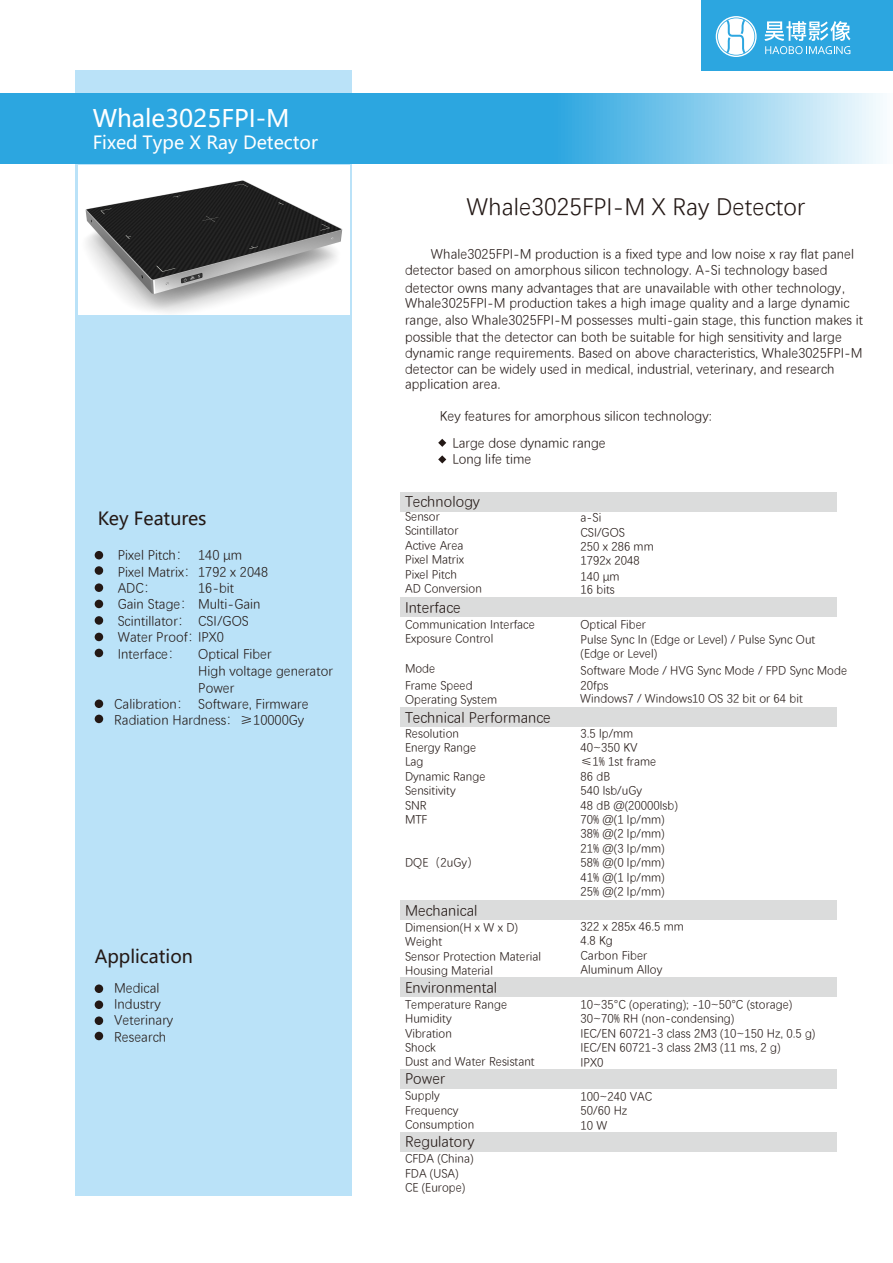
<style>
.page{position:relative;width:893px;height:1263px;background:#fff}
.page>*{position:absolute;margin:0;border:0;box-sizing:border-box;transform-origin:0 0}
.t1{font:24px "Deng Xian";color:#231815}
.t2{font:24px "Microsoft Ya Hei";color:#fff}
.t3{font:18px "Microsoft Ya Hei";color:#231815}
.t4{font:18px "Microsoft Ya Hei";color:#fff}
.t5{font:15px "Deng Xian";color:#231815}
.t6{font:13.5px/16.2px "Deng Xian";color:#231815}
.t7{font:12px/14.4px "Deng Xian";color:#231815}
</style>
<div class="page">
<div style="left:75px;top:71px;width:276px;height:1125px;background:#bae2f8"></div>
<svg style="left:0;top:93px;width:883px;height:71px;background:#51b5e5"></svg>
<div style="left:702px;top:0;width:191px;height:71px;background:#2ca6e0"></div>
<svg style="left:764px;top:21px;width:86px;height:33px"></svg>
<svg style="left:716px;top:16px;width:41px;height:41px"></svg>
<svg style="left:717px;top:18px;width:38px;height:38px"></svg>
<div style="left:400px;top:978px;width:437px;height:19px;background:#dbdcdc"></div>
<div style="left:400px;top:900px;width:437px;height:19px;background:#dbdcdc"></div>
<div style="left:400px;top:708px;width:437px;height:19px;background:#dbdcdc"></div>
<div style="left:400px;top:597px;width:437px;height:20px;background:#dbdcdc"></div>
<div style="left:400px;top:492px;width:437px;height:19px;background:#dbdcdc"></div>
<div style="left:400px;top:1069px;width:437px;height:19px;background:#dbdcdc"></div>
<div style="left:400px;top:1132px;width:437px;height:19px;background:#dbdcdc"></div>
<svg style="left:438px;top:439px;width:8px;height:8px"></svg>
<svg style="left:438px;top:455px;width:8px;height:8px"></svg>
<div style="left:95px;top:984px;width:8px;height:9px;background:#231815;border-radius:50%"></div>
<div style="left:95px;top:1000px;width:8px;height:9px;background:#231815;border-radius:50%"></div>
<div style="left:95px;top:1016px;width:8px;height:9px;background:#231815;border-radius:50%"></div>
<div style="left:95px;top:1032px;width:8px;height:8px;background:#231815;border-radius:50%"></div>
<div style="left:95px;top:551px;width:8px;height:8px;background:#231815;border-radius:50%"></div>
<div style="left:95px;top:583px;width:8px;height:9px;background:#231815;border-radius:50%"></div>
<div style="left:95px;top:600px;width:8px;height:8px;background:#231815;border-radius:50%"></div>
<div style="left:95px;top:633px;width:8px;height:8px;background:#231815;border-radius:50%"></div>
<div style="left:95px;top:649px;width:8px;height:8px;background:#231815;border-radius:50%"></div>
<div style="left:95px;top:616px;width:8px;height:9px;background:#231815;border-radius:50%"></div>
<div style="left:95px;top:566px;width:8px;height:9px;background:#231815;border-radius:50%"></div>
<img style="left:78px;top:165px;width:271px;height:150px">
<div style="left:95px;top:699px;width:8px;height:9px;background:#231815;border-radius:50%"></div>
<div style="left:95px;top:715px;width:8px;height:8px;background:#231815;border-radius:50%"></div>
<h1 class="t2" style="left:93px;top:103px;width:199px">Whale3025FPI-M</h1>
<h2 class="t4" style="left:93px;top:130px;width:227px">Fixed Type X Ray Detector</h2>
<h2 class="t3" style="left:98px;top:506px;width:110px">Key Features</h2>
<p class="t6" style="left:118px;top:546px;width:152px">Pixel Pitch： 140 μm<br>Pixel Matrix：1792 x 2048<br>ADC：</p>
<p class="t6" style="left:118px;top:579px;width:144px;text-indent:80px">16-bit<br>Gain Stage： Multi-Gain<br>Scintillator： CSI/GOS<br>Water Proof：<br>Interface：</p>
<p class="t6" style="left:198px;top:628px;width:27px">IPX0</p>
<p class="t6" style="left:198px;top:644px;width:136px;line-height:18px">Optical Fiber<br>High voltage generator</p>
<p class="t6" style="left:198px;top:679px;width:38px">Power</p>
<p class="t6" style="left:114px;top:695px;width:192px">Calibration：<br>Radiation Hardness：≥10000Gy</p>
<p class="t6" style="left:198px;top:695px;width:112px">Software, Firmware</p>
<h2 class="t3" style="left:95px;top:944px;width:100px">Application</h2>
<p class="t6" style="left:114px;top:979px;width:61px">Medical<br>Industry<br>Veterinary<br>Research</p>
<h1 class="t1" style="left:467px;top:191px;width:340px">Whale3025FPI-M X Ray Detector</h1>
<p class="t6" style="left:405px;top:245px;width:451px;line-height:16.8px;text-indent:26px">Whale3025FPI-M production is a fixed type and low noise x ray flat panel detector based on amorphous silicon technology. A-Si technology based detector owns many advantages that are unavailable with other technology，</p>
<p class="t6" style="left:405px;top:294px;width:460px">Whale3025FPI-M production takes a high image quality and a large dynamic range, also Whale3025FPI-M possesses multi-gain stage, this function makes it possible that the detector can both be suitable for high sensitivity and large dynamic range requirements. Based on above characteristics, Whale3025FPI-M detector can be widely used in medical, industrial, veterinary, and research application area.</p>
<p class="t6" style="left:452px;top:402px;width:261px;line-height:26.4px;text-indent:-12px">Key features for amorphous silicon technology:<br>Large dose dynamic range</p>
<p class="t6" style="left:452px;top:450px;width:81px">Long life time</p>
<p class="t5" style="left:405px;top:491px;width:76px">Technology</p>
<p class="t7" style="left:405px;top:508px;width:78px">Sensor<br>Scintillator<br>Active Area<br>Pixel Matrix<br>Pixel Pitch<br>AD Conversion</p>
<p class="t5" style="left:405px;top:597px;width:57px">Interface</p>
<p class="t7" style="left:405px;top:616px;width:131px">Communication Interface<br>Exposure Control</p>
<p class="t7" style="left:405px;top:660px;width:69px;line-height:16.4px">Mode<br>Frame Speed</p>
<p class="t7" style="left:405px;top:692px;width:94px">Operating System</p>
<p class="t5" style="left:405px;top:708px;width:147px">Technical Performance</p>
<p class="t7" style="left:405px;top:725px;width:82px">Resolution<br>Energy Range<br>Lag<br>Dynamic Range<br>Sensitivity<br>SNR<br>MTF</p>
<p class="t7" style="left:405px;top:855px;width:76px">DQE（2uGy）</p>
<p class="t5" style="left:405px;top:900px;width:74px">Mechanical</p>
<p class="t7" style="left:405px;top:919px;width:138px">Dimension(H x W x D)<br>Weight<br>Sensor Protection Material<br>Housing Material</p>
<p class="t5" style="left:405px;top:977px;width:94px">Environmental</p>
<p class="t7" style="left:405px;top:996px;width:131px">Temperature Range<br>Humidity<br>Vibration<br>Shock<br>Dust and Water Resistant</p>
<p class="t5" style="left:405px;top:1069px;width:42px">Power</p>
<p class="t7" style="left:405px;top:1088px;width:71px">Supply<br>Frequency<br>Consumption</p>
<p class="t7" style="left:580px;top:510px;width:75px">a-Si<br>CSI/GOS<br>250 x 286 mm<br>1792x 2048<br>140 μm</p>
<p class="t7" style="left:580px;top:582px;width:36px">16 bits</p>
<p class="t7" style="left:580px;top:616px;width:236px">Optical Fiber<br>Pulse Sync In (Edge or Level) / Pulse Sync Out (Edge or Level)</p>
<p class="t7" style="left:580px;top:662px;width:268px;line-height:15px">Software Mode / HVG Sync Mode / FPD Sync Mode<br>20fps</p>
<p class="t7" style="left:580px;top:691px;width:224px">Windows7 / Windows10 OS 32 bit or 64 bit</p>
<p class="t7" style="left:580px;top:725px;width:99px">3.5 lp/mm<br>40~350 KV<br>≤1% 1st frame<br>86 dB<br>540 lsb/uGy<br>48 dB @(20000lsb)<br>70% @(1 lp/mm)<br>38% @(2 lp/mm)<br>21% @(3 lp/mm)<br>58% @(0 lp/mm)<br>41% @(1 lp/mm)<br>25% @(2 lp/mm)</p>
<p class="t7" style="left:580px;top:919px;width:105px">322 x 285x 46.5 mm<br>4.8 Kg<br>Carbon Fiber<br>Aluminum Alloy</p>
<p class="t7" style="left:580px;top:997px;width:236px">10~35°C (operating); -10~50°C (storage)<br>30~70% RH (non-condensing)<br>IEC/EN 60721-3 class 2M3 (10~150 Hz, 0.5 g)<br>IEC/EN 60721-3 class 2M3 (11 ms, 2 g)<br>IPX0</p>
<p class="t7" style="left:580px;top:1088px;width:73px">100~240 VAC<br>50/60 Hz<br>10 W</p>
<p class="t5" style="left:405px;top:1132px;width:71px">Regulatory</p>
<p class="t7" style="left:405px;top:1151px;width:70px">CFDA (China)<br>FDA (USA)<br>CE (Europe)</p>
</div>
